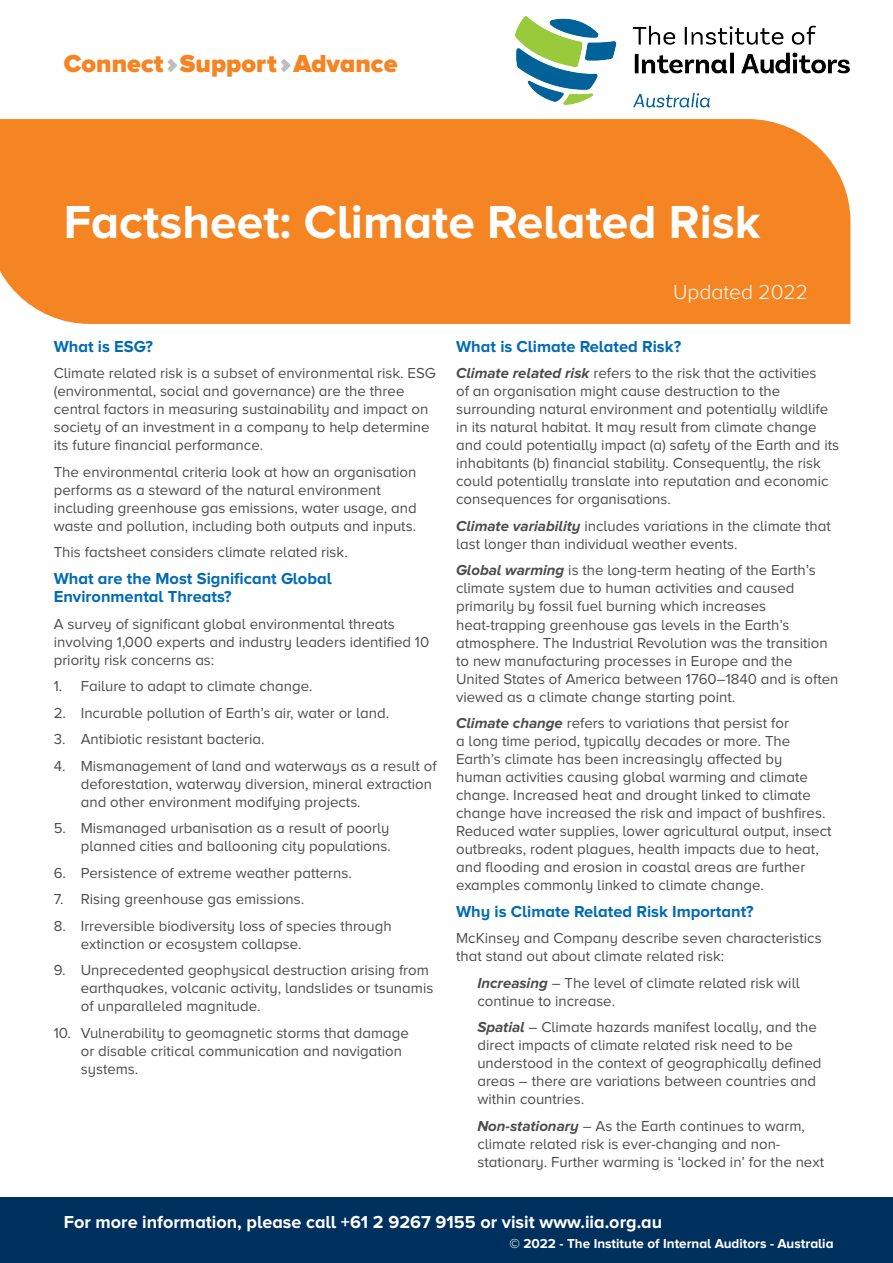
<style>
.page{position:relative;width:893px;height:1263px;background:#fff}
.page>*{position:absolute;margin:0;border:0;box-sizing:border-box;transform-origin:0 0}
.t1{font:700 48px "Proxima Nova A";color:#fff}
.t2{font:900 25.5px "Proxima Nova A";color:#f58423}
.t3{font:300 21px "Proxima Nova A";color:#fff}
.t4{font:700 18px "Proxima Nova A";color:#fff}
.t5{font:700 16.5px/18px "Proxima Nova A";color:#006ab6}
.t6{font:15px/18px "Proxima Nova A";color:#4d4d4f}
.t7{font:700 13.5px "Proxima Nova A";color:#fff}
.s1{font-weight:700;font-style:italic}
</style>
<div class="page">
<div style="left:0;top:119px;width:850px;height:205px;background:#f58423"></div>
<div style="left:0;top:1198px;width:893px;height:65px;background:#00305e"></div>
<svg style="left:167px;top:59px;width:10px;height:13px"></svg>
<svg style="left:281px;top:59px;width:10px;height:13px"></svg>
<img style="left:515px;top:17px;width:335px;height:90px">
<h2 class="t2" style="left:64px;top:49px;width:335px">Connect Support Advance</h2>
<h1 class="t1" style="left:64px;top:195px;width:698px">Factsheet: Climate Related Risk</h1>
<p class="t5" style="left:54px;top:337px;width:101px">What is ESG?</p>
<p class="t6" style="left:54px;top:364px;width:383px">Climate related risk is a subset of environmental risk. ESG (environmental, social and governance) are the three central factors in measuring sustainability and impact on society of an investment in a company to help determine its future financial performance.</p>
<p class="t6" style="left:54px;top:463px;width:365px">The environmental criteria look at how an organisation performs as a steward of the natural environment including greenhouse gas emissions, water usage, and waste and pollution, including both outputs and inputs.</p>
<p class="t6" style="left:54px;top:543px;width:296px">This factsheet considers climate related risk.</p>
<p class="t5" style="left:54px;top:569px;width:279px">What are the Most Significant Global<br>Environmental Threats?</p>
<p class="t6" style="left:54px;top:614px;width:377px">A survey of significant global environmental threats involving 1,000 experts and industry leaders identified 10 priority risk concerns as:</p>
<p class="t6" style="left:54px;top:677px;width:260px">1. Failure to adapt to climate change.</p>
<p class="t6" style="left:54px;top:703px;width:337px">2. Incurable pollution of Earth’s air, water or land.</p>
<p class="t6" style="left:54px;top:730px;width:212px">3. Antibiotic resistant bacteria.</p>
<p class="t6" style="left:81px;top:756px;width:357px;text-indent:-27px">4. Mismanagement of land and waterways as a result of deforestation, waterway diversion, mineral extraction and other environment modifying projects.</p>
<p class="t6" style="left:54px;top:819px;width:339px;text-align:right">5. Mismanaged urbanisation as a result of poorly planned cities and ballooning city populations.</p>
<p class="t6" style="left:54px;top:863px;width:300px">6. Persistence of extreme weather patterns.</p>
<p class="t6" style="left:54px;top:890px;width:252px">7. Rising greenhouse gas emissions.</p>
<p class="t6" style="left:81px;top:916px;width:312px;text-indent:-27px">8. Irreversible biodiversity loss of species through extinction or ecosystem collapse.</p>
<p class="t6" style="left:81px;top:961px;width:354px;text-indent:-27px">9. Unprecedented geophysical destruction arising from earthquakes, volcanic activity, landslides or tsunamis of unparalleled magnitude.</p>
<p class="t6" style="left:81px;top:1023px;width:330px;text-indent:-27px">10. Vulnerability to geomagnetic storms that damage or disable critical communication and navigation systems.</p>
<h3 class="t3" style="left:673px;top:281px;width:136px">Updated 2022</h3>
<p class="t5" style="left:456px;top:337px;width:227px">What is Climate Related Risk?</p>
<p class="t6" style="left:456px;top:364px;width:385px"><span class="s1">Climate related risk</span> refers to the risk that the activities<br>of an organisation might cause destruction to the surrounding natural environment and potentially wildlife in its natural habitat. It may result from climate change and could potentially impact (a) safety of the Earth and its inhabitants (b) financial stability. Consequently, the risk could potentially translate into reputation and economic consequences for organisations.</p>
<p class="t6" style="left:456px;top:517px;width:376px"><span class="s1">Climate variability</span> includes variations in the climate that last longer than individual weather events.</p>
<p class="t6" style="left:456px;top:561px;width:384px"><span class="s1">Global warming</span> is the long-term heating of the Earth’s climate system due to human activities and caused primarily by fossil fuel burning which increases heat-trapping greenhouse gas levels in the Earth’s atmosphere. The Industrial Revolution was the transition to new manufacturing processes in Europe and the United States of America between 1760–1840 and is often viewed as a climate change starting point.</p>
<p class="t6" style="left:456px;top:714px;width:377px"><span class="s1">Climate change</span> refers to variations that persist for<br>a long time period, typically decades or more. The Earth’s climate has been increasingly affected by human activities causing global warming and climate change. Increased heat and drought linked to climate change have increased the risk and impact of bushfires.<br>Reduced water supplies, lower agricultural output, insect outbreaks, rodent plagues, health impacts due to heat, and flooding and erosion in coastal areas are further examples commonly linked to climate change.</p>
<p class="t5" style="left:456px;top:902px;width:299px">Why is Climate Related Risk Important?</p>
<p class="t6" style="left:456px;top:929px;width:367px">McKinsey and Company describe seven characteristics that stand out about climate related risk:</p>
<p class="t6" style="left:477px;top:973px;width:324px"><span class="s1">Increasing</span> – The level of climate related risk will continue to increase.</p>
<p class="t6" style="left:477px;top:1018px;width:346px"><span class="s1">Spatial</span> – Climate hazards manifest locally, and the direct impacts of climate related risk need to be understood in the context of geographically defined areas – there are variations between countries and within countries.</p>
<p class="t6" style="left:477px;top:1116px;width:348px"><span class="s1">Non-stationary</span> – As the Earth continues to warm, climate related risk is ever-changing and non&shy;stationary. Further warming is ‘locked in’ for the next</p>
<p class="t4" style="left:64px;top:1212px;width:600px">For more information, please call +61 2 9267 9155 or visit www.iia.org.au</p>
<p class="t7" style="left:509px;top:1236px;width:326px">© 2022 - The Institute of Internal Auditors - Australia</p>
</div>
